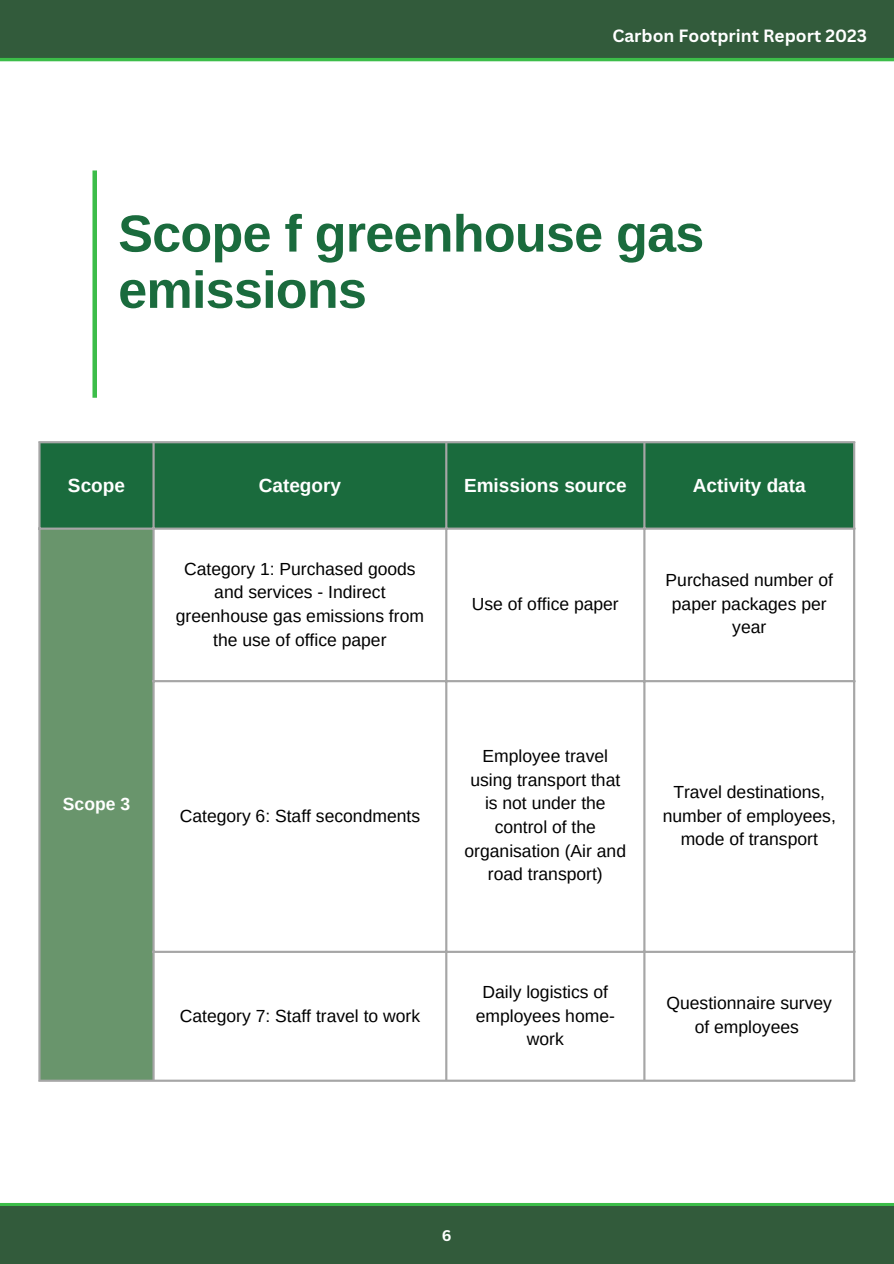
<style>
.page{position:relative;width:894px;height:1264px;background:#fff}
.page>*{position:absolute;margin:0;border:0;box-sizing:border-box;transform-origin:0 0}
.t1{font:700 52.05px/56.2px "Arimo";letter-spacing:-.015em;color:#1a6b3d}
.t2{font:700 19.05px "Arimo";color:#fff}
.t3{font:17.55px/23.7px "Arimo";color:#000;text-align:center}
.t4{font:700 17.55px "Arimo";color:#fff}
.t5{font:700 17.25px "Canva Sans";color:#fff}
.t6{font:700 15px "Canva Sans";color:#fff}
</style>
<div class="page">
<div style="left:0;top:0;width:893px;height:1263px;background:#325b3b"></div>
<div style="left:0;top:58px;width:893px;height:1147px;background:#fff"></div>
<div style="left:92px;top:170px;width:5px;height:228px;background:#3cbd49"></div>
<div style="left:41px;top:443px;width:811px;height:84px;background:#1a6b3d"></div>
<div style="left:39px;top:528px;width:115px;height:552px;background:#69956c"></div>
<div style="left:155px;top:529px;width:488px;height:550px;background:#fff"></div>
<hr style="left:38px;top:443px;width:3px;height:636px;background:#a6a6a6">
<hr style="left:152px;top:443px;width:3px;height:636px;background:#a6a6a6">
<hr style="left:445px;top:443px;width:2px;height:636px;background:#a6a6a6">
<hr style="left:643px;top:443px;width:2px;height:636px;background:#a6a6a6">
<hr style="left:852px;top:443px;width:3px;height:636px;background:#a6a6a6">
<hr style="left:38px;top:441px;width:817px;height:2px;background:#a6a6a6">
<hr style="left:38px;top:527px;width:817px;height:2px;background:#a6a6a6">
<hr style="left:152px;top:680px;width:703px;height:2px;background:#a6a6a6">
<hr style="left:152px;top:950px;width:703px;height:2px;background:#a6a6a6">
<hr style="left:38px;top:1079px;width:817px;height:2px;background:#a6a6a6">
<p class="t5" style="left:612px;top:23px;width:256px">Carbon Footprint Report 2023</p>
<p class="t1" style="left:118px;top:205px;width:587px">Scope f greenhouse gas emissions</p>
<h1 class="t2" style="left:68px;top:474px;width:58px">Scope</h1>
<p class="t2" style="left:259px;top:474px;width:84px">Category</p>
<p class="t2" style="left:464px;top:474px;width:164px">Emissions source</p>
<p class="t2" style="left:692px;top:474px;width:114px">Activity data</p>
<p class="t4" style="left:63px;top:794px;width:69px">Scope 3</p>
<p class="t3" style="left:176px;top:557px;width:249px">Category 1: Purchased goods and services - Indirect greenhouse gas emissions from the use of office paper</p>
<p class="t3" style="left:180px;top:803px;width:242px">Category 6: Staff secondments</p>
<p class="t3" style="left:180px;top:1003px;width:242px">Category 7: Staff travel to work</p>
<p class="t3" style="left:471px;top:591px;width:148px">Use of office paper</p>
<p class="t3" style="left:665px;top:568px;width:169px">Purchased number of paper packages per year</p>
<p class="t3" style="left:464px;top:744px;width:163px">Employee travel using transport that is not under the control of the organisation (Air and road transport)</p>
<p class="t3" style="left:662px;top:780px;width:175px">Travel destinations, number of employees, mode of transport</p>
<p class="t3" style="left:475px;top:980px;width:141px">Daily logistics of employees home&shy;work</p>
<p class="t3" style="left:666px;top:991px;width:167px">Questionnaire survey of employees</p>
<p class="t6" style="left:442px;top:1225px;width:11px">6</p>
</div>
